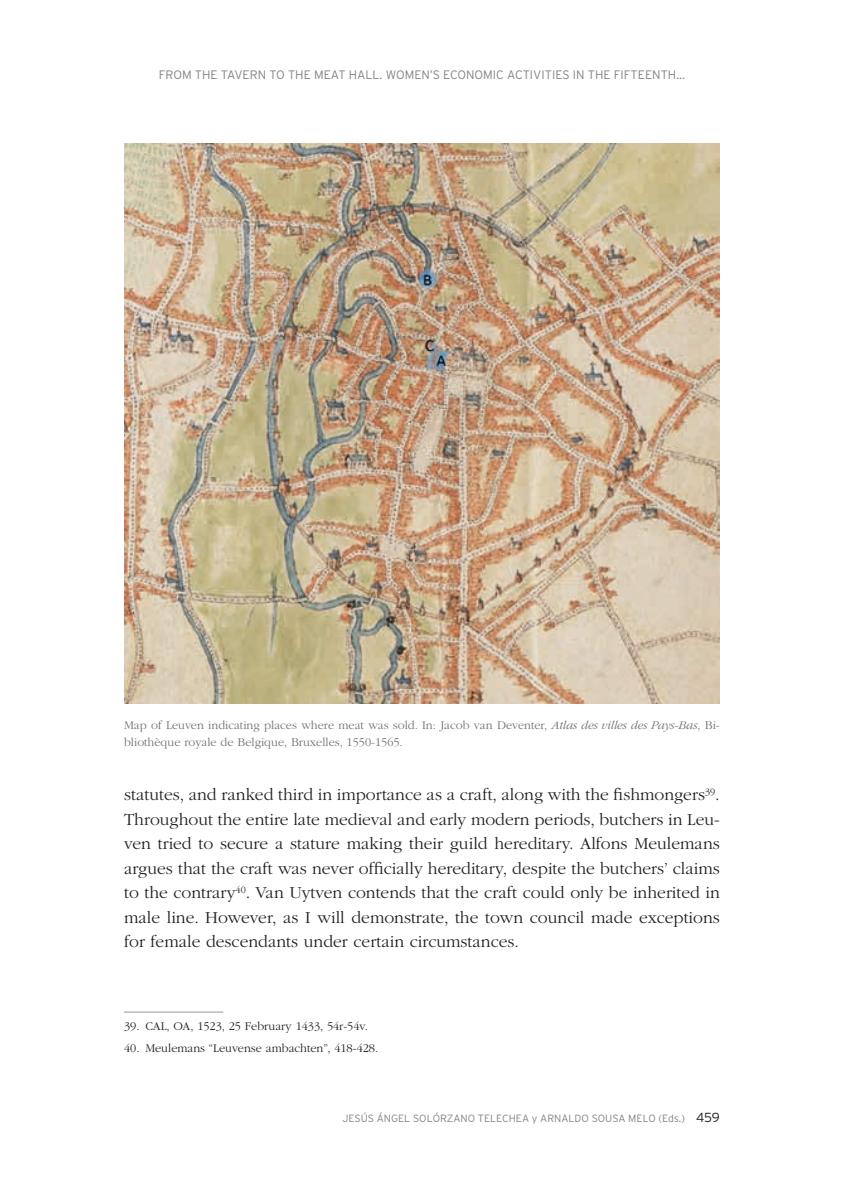
<style>
.page{position:relative;width:844px;height:1191px;background:#fff}
.page>*{position:absolute;margin:0;border:0;box-sizing:border-box;transform-origin:0 0}
.t1{font:300 17.5px/24.5px "ITC Garamond Std";color:#231f20;text-align:justify}
.t2{font:300 12.25px/17.5px "ITC Garamond Std";color:#6e7072}
.t3{font:300 12.25px "ITC Garamond Std";color:#231f20}
.t4{font:300 12.25px "Interstate";color:#818486}
.t5{font:300 10.5px "Interstate";color:#818486}
.s1{font-style:italic}
.s2{font-size:13.12px;color:#231f20}
</style>
<div class="page">
<img style="left:124px;top:144px;width:595px;height:559px">
<hr style="left:124px;top:1011px;width:99px;height:1px;background:#949699">
<p class="t4" style="left:159px;top:68px;width:16px">FROM</p>
<p class="t4" style="left:195px;top:68px;width:9px">THE</p>
<p class="t4" style="left:221px;top:68px;width:9px">TAVERN</p>
<p class="t4" style="left:269px;top:68px;width:27px">TO THE</p>
<p class="t4" style="left:314px;top:68px;width:9px">MEAT</p>
<p class="t4" style="left:348px;top:68px;width:9px">HALL</p>
<p class="t4" style="left:379px;top:68px;width:16px">. WOMEN</p>
<p class="t4" style="left:430px;top:68px;width:22px">’S ECONOMIC</p>
<p class="t4" style="left:507px;top:68px;width:8px">ACTIVITIES</p>
<p class="t4" style="left:572px;top:68px;width:24px">IN THE</p>
<p class="t4" style="left:613px;top:68px;width:8px">FIFTEENTH</p>
<p class="t4" style="left:676px;top:68px;width:10px">...</p>
<p class="t2" style="left:124px;top:716px;width:597px">Map of Leuven indicating places where meat was sold. In: Jacob van Deventer, <span class="s1">Atlas des villes des Pays-Bas</span>, Bi&shy;bliothèque royale de Belgique, Bruxelles, 1550-1565.</p>
<p class="t1" style="left:124px;top:783px;width:597px">statutes, and ranked third in importance as a craft, along with the fishmongers<sup>39</sup>.<br>Throughout the entire late medieval and early modern periods, butchers in Leu&shy;ven tried to secure a stature making their guild hereditary. Alfons Meulemans argues that the craft was never officially hereditary, despite the butchers’ claims to the contrary<sup>40</sup>. Van Uytven contends that the craft could only be inherited in male line. However, as I will demonstrate, the town council made exceptions for female descendants under certain circumstances.</p>
<p class="t3" style="left:124px;top:1019px;width:245px">39. CAL, OA, 1523, 25 February 1433, 54r-54v.</p>
<p class="t3" style="left:124px;top:1041px;width:255px">40. Meulemans “Leuvense ambachten”, 418-428.</p>
<p class="t5" style="left:342px;top:1112px;width:379px">JESÚS ÁNGEL SOLÓRZANO TELECHEA Y ARNALDO SOUSA MELO (EDS.) <span class="s2">459</span></p>
</div>
